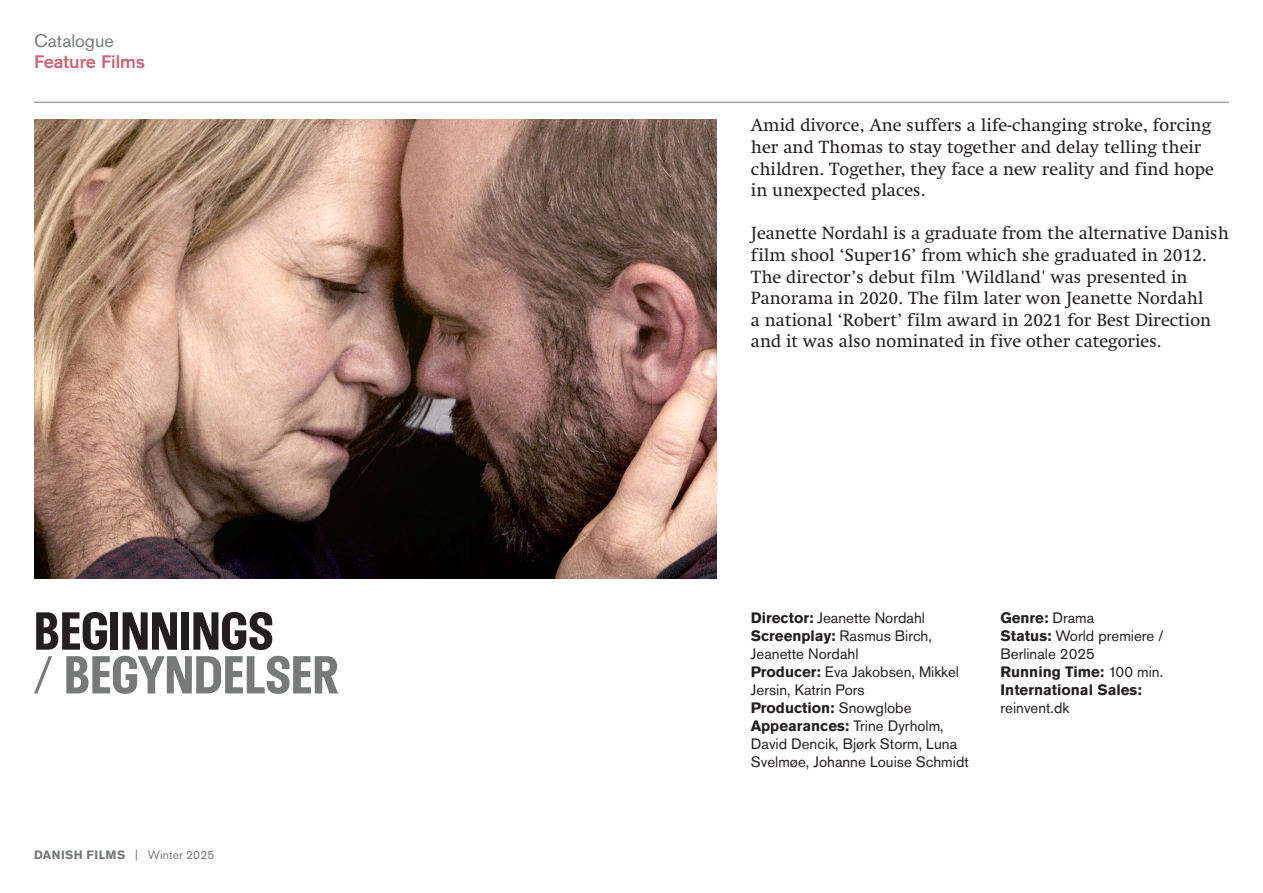
<style>
.page{position:relative;width:1263px;height:893px;background:#fff}
.page>*{position:absolute;margin:0;border:0;box-sizing:border-box;transform-origin:0 0}
.DanishTitle{font:700 54px "Hollton";color:#777a79}
.ForeignTitle{font:700 54px "Hollton";color:#231f20}
.Comment{font:18px/21.6px "Swift LT Std";color:#231f20}
.t1{font:500 18px "Akzidenz Grotesk Pro";color:#cf6478}
.t2{font:18px "Akzidenz Grotesk Pro";color:#777a79}
.Appearances{font:15px/18px "Akzidenz Grotesk Pro";color:#231f20}
.Producer{font:15px/18px "Akzidenz Grotesk Pro";color:#231f20}
.Screenplay{font:15px/18px "Akzidenz Grotesk Pro";color:#231f20}
.RunningTime{font:700 15px "Akzidenz Grotesk Pro";color:#231f20}
.DanishRelease{font:15px "Akzidenz Grotesk Pro";color:#231f20}
.Director{font:15px "Akzidenz Grotesk Pro";color:#231f20}
.Production{font:700 15px "Akzidenz Grotesk Pro";color:#231f20}
.Genre{font:700 15px "Akzidenz Grotesk Pro";color:#231f20}
.RunningTime-2{font:15px "Akzidenz Grotesk Pro";color:#231f20}
.t3{font:700 12px "Akzidenz Grotesk Pro";letter-spacing:.035em;color:#777a79}
.s1{font-weight:400}
.s2{font-weight:700}
</style>
<div class="page">
<hr style="left:34px;top:102px;width:1195px;height:1px;background:#777a79">
<img style="left:34px;top:119px;width:683px;height:459px">
<p class="t2" style="left:34px;top:29px;width:81px">Catalogue</p>
<p class="t1" style="left:34px;top:50px;width:113px">Feature Films</p>
<p class="ForeignTitle" style="left:34px;top:599px;width:241px">BEGINNINGS</p>
<p class="DanishTitle" style="left:34px;top:643px;width:306px">/ BEGYNDELSER</p>
<p class="t3" style="left:34px;top:847px;width:182px">DANISH FILMS <span class="s1">| Winter 2025</span></p>
<p class="Comment" style="left:751px;top:115px;width:464px">Amid divorce, Ane suffers a life-changing stroke, forcing her and Thomas to stay together and delay telling their children. Together, they face a new reality and find hope in unexpected places.</p>
<p class="Comment" style="left:751px;top:223px;width:480px">Jeanette Nordahl is a graduate from the alternative Danish film shool ‘Super16’ from which she graduated in 2012.<br>The director’s debut film 'Wildland' was presented in Panorama in 2020. The film later won Jeanette Nordahl<br>a national ‘Robert’ film award in 2021 for Best Direction and it was also nominated in five other categories.</p>
<p class="Director" style="left:751px;top:608px;width:176px"><span class="s2">Director:</span> Jeanette Nordahl</p>
<p class="Screenplay" style="left:751px;top:627px;width:182px"><span class="s2">Screenplay:</span> Rasmus Birch,<br>Jeanette Nordahl</p>
<p class="Producer" style="left:751px;top:663px;width:210px"><span class="s2">Producer:</span> Eva Jakobsen, Mikkel<br>Jersin, Katrin Pors</p>
<p class="Production" style="left:751px;top:698px;width:162px">Production: <span class="s1">Snowglobe</span></p>
<p class="Appearances" style="left:751px;top:717px;width:219px"><span class="s2">Appearances:</span> Trine Dyrholm,<br>David Dencik, Bjørk Storm, Luna<br>Svelmøe, Johanne Louise Schmidt</p>
<p class="Genre" style="left:1000px;top:608px;width:95px">Genre: <span class="s1">Drama</span></p>
<p class="DanishRelease" style="left:1000px;top:626px;width:164px"><span class="s2">Status:</span> World premiere /</p>
<p class="DanishRelease" style="left:1000px;top:644px;width:96px">Berlinale 2025</p>
<p class="RunningTime" style="left:1000px;top:662px;width:164px">Running Time: <span class="s1">100 min.</span></p>
<p class="RunningTime" style="left:1000px;top:680px;width:143px">International Sales:</p>
<p class="RunningTime-2" style="left:1000px;top:698px;width:70px">reinvent.dk</p>
</div>
